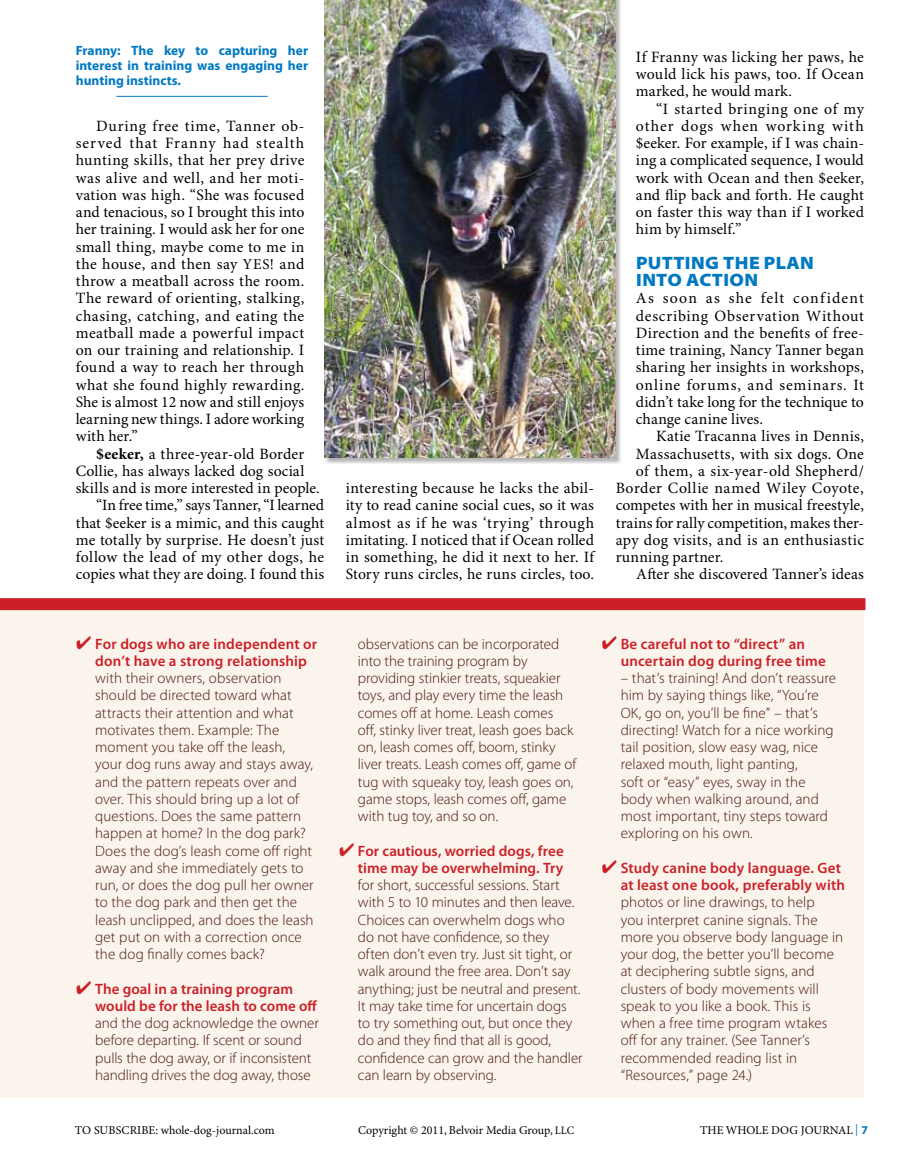
<style>
.page{position:relative;width:918px;height:1175px;background:#fff}
.page>*{position:absolute;margin:0;border:0;box-sizing:border-box;transform-origin:0 0}
.t1{font:900 semi-expanded 18px/17.2px "Myriad Pro";letter-spacing:.02em;color:#0079c1}
.t2{font:15.75px/17.2px "Minion Pro";letter-spacing:.01em;color:#000;text-align:justify}
.t3{font:15.75px "Minion Pro";letter-spacing:-.015em;color:#000}
.t4{font:15.75px "Minion Pro";letter-spacing:.035em;color:#000}
.t5{font:300 15px/17.2px "Myriad Pro";color:#49140f}
.t6{font:600 15px/17.2px "Myriad Pro";letter-spacing:.01em;color:#cb2027}
.t7{font:700 13.5px/15px "Myriad Pro";color:#0079c1;text-align:justify}
.t8{font:12px "Minion Pro";color:#000}
.s1{font-size:15px}
.s2{font-weight:700}
.s3{font-size:11.25px}
.s4{color:#0079c1}
.s5{font-family:"Myriad Pro";font-weight:700;color:#0079c1}
</style>
<div class="page">
<div style="left:324px;top:0;width:299px;height:465px;background:#000;opacity:.3"></div>
<img style="left:325px;top:0;width:291px;height:458px">
<hr style="left:116px;top:96px;width:152px;height:1px;background:#0079c1">
<div style="left:0;top:598px;width:864px;height:499px;background:#faf4ed"></div>
<div style="left:0;top:598px;width:865px;height:12px;background:#cb2027"></div>
<p class="t7" style="left:76px;top:43px;width:234px">Franny: The key to capturing her interest in training was engaging her hunting instincts.</p>
<p class="t2" style="left:76px;top:118px;width:230px;text-indent:20px">During free time, Tanner ob&shy;served that Franny had stealth hunting skills, that her prey drive was alive and well, and her moti&shy;vation was high. “She was focused and tenacious, so I brought this into her training. I would ask her for one small thing, maybe come to me in the house, and then say <span class="s1">YES !</span> and throw a meatball across the room.<br>The reward of orienting, stalking, chasing, catching, and eating the meatball made a powerful impact on our training and relationship. I found a way to reach her through what she found highly rewarding.<br>She is almost 12 now and still enjoys learning new things. I adore working with her.”</p>
<p class="t2" style="left:96px;top:445px;width:210px"><span class="s2">$eeker,</span> a three-year-old Border</p>
<p class="t2" style="left:76px;top:463px;width:230px">Collie, has always lacked dog social</p>
<p class="t2" style="left:76px;top:480px;width:245px">skills and is more interested in people.</p>
<p class="t3" style="left:96px;top:496px;width:230px">“In free time,” says Tanner, “I learned</p>
<p class="t2" style="left:76px;top:514px;width:250px">that $eeker is a mimic, and this caught</p>
<p class="t2" style="left:76px;top:532px;width:250px">me totally by surprise. He doesn’t just</p>
<p class="t2" style="left:76px;top:549px;width:250px">follow the lead of my other dogs, he</p>
<p class="t2" style="left:76px;top:566px;width:250px">copies what they are doing. I found this</p>
<p class="t2" style="left:346px;top:480px;width:250px">interesting because he lacks the abil&shy;ity to read canine social cues, so it was almost as if he was ‘trying’ through imitating. I noticed that if Ocean rolled in something, he did it next to her. If Story runs circles, he runs circles, too.</p>
<p class="t2" style="left:636px;top:49px;width:230px">If Franny was licking her paws, he would lick his paws, too. If Ocean marked, he would mark.</p>
<p class="t2" style="left:636px;top:100px;width:230px;text-indent:20px">“I started bringing one of my other dogs when working with $eeker. For example, if I was chain&shy;ing a complicated sequence, I would work with Ocean and then $eeker, and flip back and forth. He caught on faster this way than if I worked him by himself.”</p>
<p class="t1" style="left:636px;top:254px;width:179px">PUTTING THE PLAN<br>INTO ACTION</p>
<p class="t2" style="left:636px;top:290px;width:230px">As soon as she felt confident describing Observation Without Direction and the benefits of free&shy;time training, Nancy Tanner began sharing her insights in workshops, online forums, and seminars. It didn’t take long for the technique to change canine lives.</p>
<p class="t2" style="left:656px;top:428px;width:209px">Katie Tracanna lives in Dennis,</p>
<p class="t2" style="left:636px;top:446px;width:230px">Massachusetts, with six dogs. One</p>
<p class="t2" style="left:636px;top:463px;width:230px">of them, a six-year-old Shepherd/</p>
<p class="t4" style="left:616px;top:479px;width:250px">Border Collie named Wiley Coyote,</p>
<p class="t2" style="left:616px;top:497px;width:250px">competes with her in musical freestyle,</p>
<p class="t2" style="left:616px;top:514px;width:250px">trains for rally competition, makes ther-</p>
<p class="t2" style="left:616px;top:532px;width:250px">apy dog visits, and is an enthusiastic</p>
<p class="t2" style="left:616px;top:549px;width:109px">running partner.</p>
<p class="t2" style="left:636px;top:566px;width:229px">After she discovered Tanner’s ideas</p>
<p class="t6" style="left:76px;top:634px;width:242px;text-align:center">✔ For dogs who are independent or don’t have a strong relationship</p>
<p class="t5" style="left:95px;top:669px;width:220px">with their owners, observation should be directed toward what attracts their attention and what motivates them. Example: The moment you take off the leash, your dog runs away and stays away, and the pattern repeats over and over. This should bring up a lot of questions. Does the same pattern happen at home? In the dog park?<br>Does the dog’s leash come off right away and she immediately gets to run, or does the dog pull her owner to the dog park and then get the leash unclipped, and does the leash get put on with a correction once the dog finally comes back?</p>
<p class="t6" style="left:95px;top:979px;width:224px;text-indent:-19px">✔ The goal in a training program would be for the leash to come off</p>
<p class="t5" style="left:95px;top:1014px;width:225px">and the dog acknowledge the owner before departing. If scent or sound pulls the dog away, or if inconsistent handling drives the dog away, those</p>
<p class="t5" style="left:358px;top:635px;width:220px">observations can be incorporated into the training program by providing stinkier treats, squeakier toys, and play every time the leash comes off at home. Leash comes<br>off, stinky liver treat, leash goes back on, leash comes off, boom, stinky liver treats. Leash comes off, game of tug with squeaky toy, leash goes on, game stops, leash comes off, game with tug toy, and so on.</p>
<p class="t6" style="left:339px;top:841px;width:226px;text-align:right">✔ For cautious, worried dogs, free time may be overwhelming. Try</p>
<p class="t5" style="left:358px;top:876px;width:226px">for short, successful sessions. Start with 5 to 10 minutes and then leave.<br>Choices can overwhelm dogs who do not have confidence, so they often don’t even try. Just sit tight, or walk around the free area. Don’t say anything; just be neutral and present.<br>It may take time for uncertain dogs to try something out, but once they do and they find that all is good, confidence can grow and the handler can learn by observing.</p>
<p class="t6" style="left:621px;top:634px;width:207px;text-indent:-19px">✔ Be careful not to “direct” an uncertain dog during free time</p>
<p class="t5" style="left:621px;top:669px;width:217px">– that’s training! And don’t reassure him by saying things like, “You’re<br>OK, go on, you’ll be fine” – that’s directing! Watch for a nice working tail position, slow easy wag, nice relaxed mouth, light panting,<br>soft or “easy” eyes, sway in the body when walking around, and most important, tiny steps toward exploring on his own.</p>
<p class="t6" style="left:602px;top:859px;width:245px;text-align:right">✔ Study canine body language. Get at least one book, preferably with</p>
<p class="t5" style="left:621px;top:893px;width:224px">photos or line drawings, to help<br>you interpret canine signals. The more you observe body language in your dog, the better you’ll become at deciphering subtle signs, and clusters of body movements will speak to you like a book. This is when a free time program wtakes off for any trainer. (See Tanner’s recommended reading list in “Resources,” page 24.)</p>
<p class="t8" style="left:75px;top:1123px;width:201px">to subscribe: whole-dog-journal.com</p>
<p class="t8" style="left:358px;top:1123px;width:218px">Copyright © 2011, Belvoir Media Group, <span class="s3">LLC</span></p>
<p class="t8" style="left:700px;top:1123px;width:114px">THE WHOLE DOG JOUR</p>
<p class="t8" style="left:830px;top:1123px;width:40px">NAL<span class="s4">|</span> <span class="s5">7</span></p>
</div>
